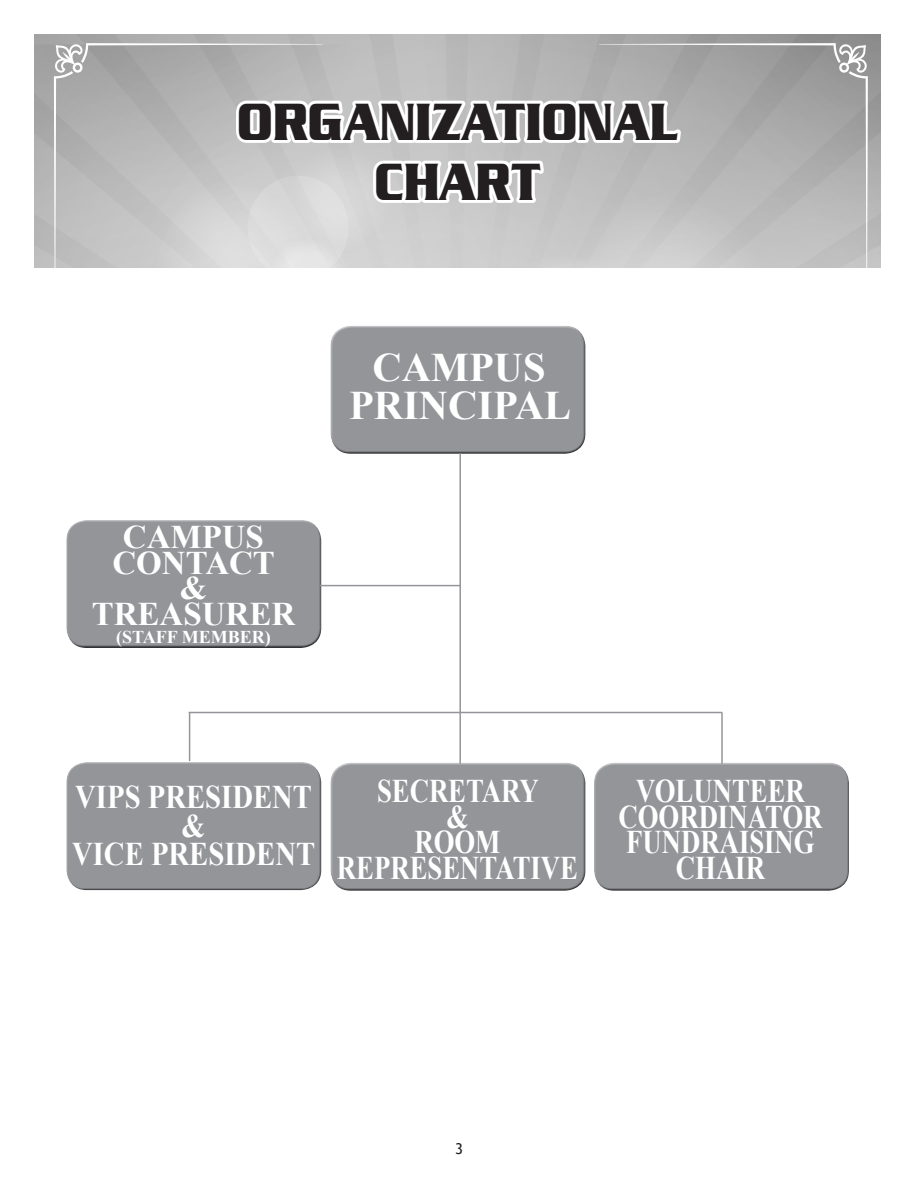
<style>
.page{position:relative;width:918px;height:1188px;background:#fff}
.page>*{position:absolute;margin:0;border:0;box-sizing:border-box;transform-origin:0 0}
.t1{font:700 54px "Serpentine D";color:#231f20;scale:.81 1}
.t2{font:700 40.5px "Times New Roman";color:#fff}
.t3{font:700 33px "Times New Roman";color:#fff;scale:.81 1}
.t4{font:700 33px "Times New Roman";color:#fff;scale:.87 1}
.t5{font:700 33px "Times New Roman";color:#fff}
.t6{font:700 18px "Times New Roman";color:#fff}
.t7{font:15px "Trebuchet MS";color:#231f20}
</style>
<div class="page">
<svg style="left:35px;top:34px;width:845px;height:234px;background:#c1c1c1"></svg>
<div style="left:329px;top:323px;width:256px;height:121px;background:#fff;opacity:.75"></div>
<div style="left:330px;top:332px;width:257px;height:122px;background:#939598"></div>
<div style="left:65px;top:518px;width:256px;height:121px;background:#fff;opacity:.75"></div>
<div style="left:66px;top:526px;width:257px;height:122px;background:#939598"></div>
<div style="left:329px;top:760px;width:256px;height:121px;background:#fff;opacity:.75"></div>
<div style="left:330px;top:768px;width:257px;height:123px;background:#939598"></div>
<div style="left:65px;top:760px;width:256px;height:121px;background:#fff;opacity:.75"></div>
<div style="left:66px;top:768px;width:257px;height:122px;background:#939598"></div>
<div style="left:593px;top:760px;width:256px;height:121px;background:#fff;opacity:.75"></div>
<div style="left:594px;top:768px;width:257px;height:123px;background:#939598"></div>
<hr style="left:459px;top:453px;width:2px;height:311px;background:#939598">
<hr style="left:320px;top:585px;width:140px;height:1px;background:#939598">
<hr style="left:189px;top:712px;width:533px;height:1px;background:#939598">
<hr style="left:189px;top:713px;width:1px;height:48px;background:#939598">
<hr style="left:721px;top:713px;width:2px;height:51px;background:#939598">
<p class="t1" style="left:237px;top:91px;width:545px">ORGANIZATIONAL</p>
<p class="t1" style="left:374px;top:151px;width:207px">CHART</p>
<p class="t5" style="left:123px;top:513px;width:143px">CAMPUS</p>
<p class="t5" style="left:112px;top:539px;width:164px">CONTACT</p>
<p class="t5" style="left:180px;top:564px;width:29px">&amp;</p>
<p class="t5" style="left:92px;top:590px;width:205px">TREASURER</p>
<p class="t6" style="left:116px;top:624px;width:156px">(STAFF MEMBER)</p>
<p class="t2" style="left:373px;top:338px;width:175px">CAMPUS</p>
<p class="t2" style="left:349px;top:376px;width:223px">PRINCIPAL</p>
<p class="t4" style="left:75px;top:773px;width:274px">VIPS PRESIDENT</p>
<p class="t4" style="left:181px;top:802px;width:29px">&amp;</p>
<p class="t4" style="left:72px;top:830px;width:281px">VICE PRESIDENT</p>
<p class="t3" style="left:377px;top:767px;width:201px">SECRETARY</p>
<p class="t3" style="left:446px;top:793px;width:29px">&amp;</p>
<p class="t3" style="left:414px;top:818px;width:108px">ROOM</p>
<p class="t3" style="left:337px;top:844px;width:299px">REPRESENTATIVE</p>
<p class="t3" style="left:636px;top:767px;width:210px">VOLUNTEER</p>
<p class="t3" style="left:619px;top:793px;width:253px">COORDINATOR</p>
<p class="t3" style="left:626px;top:818px;width:234px">FUNDRAISING</p>
<p class="t3" style="left:676px;top:844px;width:111px">CHAIR</p>
<p class="t7" style="left:455px;top:1140px;width:9px">3</p>
</div>
